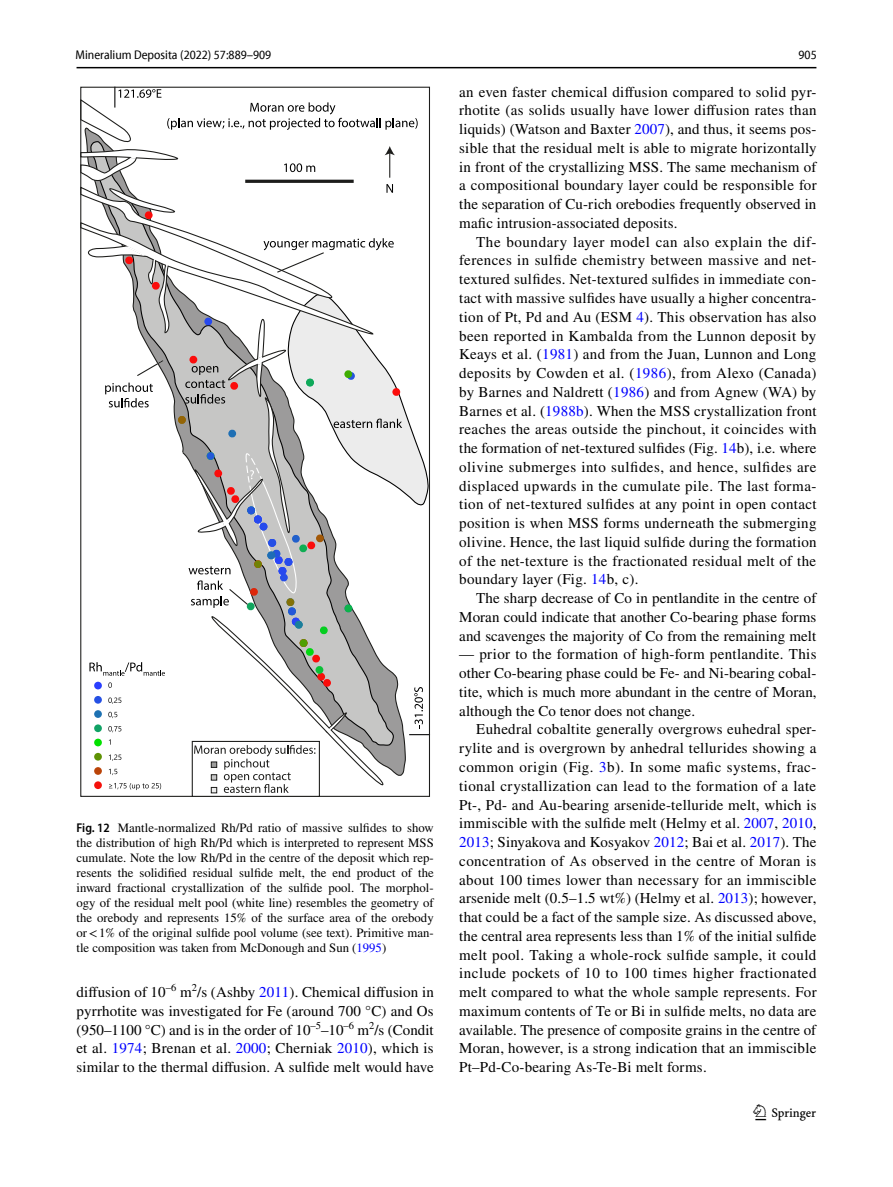
<style>
.page{position:relative;width:893px;height:1187px;background:#fff}
.page>*{position:absolute;margin:0;border:0;box-sizing:border-box;transform-origin:0 0}
.t1{font:22.5px "Springnew Regular 3";color:#000}
.t2{font:15px/18.8px "STIX";letter-spacing:.01em;color:#000;text-align:justify}
.t3{font:12.75px/15px "STIX";color:#000;text-align:justify}
.t4{font:semi-condensed 12.75px "Myriad Pro Unic";color:#000}
.s1{font-family:"Myriad Pro";font-weight:600;font-stretch:semi-condensed}
.s2{color:#00f}
</style>
<div class="page">
<hr style="left:77px;top:67px;width:739px;height:1px;background:#000">
<svg style="left:80px;top:87px;width:349px;height:706px"></svg>
<p class="t4" style="left:76px;top:50px;width:197px">Mineralium Deposita (2022) 57:889–909</p>
<p class="t4" style="left:799px;top:50px;width:20px">905</p>
<p class="t3" style="left:77px;top:821px;width:359px"><span class="s1">Fig. 12</span> Mantle-normalized Rh/Pd ratio of massive sulfides to show the distribution of high Rh/Pd which is interpreted to represent MSS cumulate. Note the low Rh/Pd in the centre of the deposit which rep&shy;resents the solidified residual sulfide melt, the end product of the inward fractional crystallization of the sulfide pool. The morphol&shy;ogy of the residual melt pool (white line) resembles the geometry of the orebody and represents 15% of the surface area of the orebody or&lt;1% of the original sulfide pool volume (see text). Primitive man&shy;tle composition was taken from McDonough and Sun (<span class="s2">1995</span>)</p>
<p class="t2" style="left:77px;top:983px;width:359px">diffusion of 10<sup>–6</sup> m<sup>2</sup>/s (Ashby <span class="s2">2011</span>). Chemical diffusion in pyrrhotite was investigated for Fe (around 700 °C) and Os (950–1100 °C) and is in the order of 10<sup>–5</sup>–10<sup>–6</sup> m<sup>2</sup>/s (Condit et al. <span class="s2">1974</span>; Brenan et al. <span class="s2">2000</span>; Cherniak <span class="s2">2010</span>), which is similar to the thermal diffusion. A sulfide melt would have</p>
<p class="t2" style="left:459px;top:83px;width:359px">an even faster chemical diffusion compared to solid pyr&shy;rhotite (as solids usually have lower diffusion rates than liquids) (Watson and Baxter <span class="s2">2007</span>), and thus, it seems pos&shy;sible that the residual melt is able to migrate horizontally in front of the crystallizing MSS. The same mechanism of a compositional boundary layer could be responsible for the separation of Cu-rich orebodies frequently observed in mafic intrusion-associated deposits.</p>
<p class="t2" style="left:459px;top:233px;width:359px;text-indent:17px">The boundary layer model can also explain the dif&shy;ferences in sulfide chemistry between massive and net&shy;textured sulfides. Net-textured sulfides in immediate con&shy;tact with massive sulfides have usually a higher concentra&shy;tion of Pt, Pd and Au (ESM <span class="s2">4</span>). This observation has also been reported in Kambalda from the Lunnon deposit by Keays et al. (<span class="s2">1981</span>) and from the Juan, Lunnon and Long deposits by Cowden et al. (<span class="s2">1986</span>), from Alexo (Canada) by Barnes and Naldrett (<span class="s2">1986</span>) and from Agnew (WA) by Barnes et al. (<span class="s2">1988b</span>). When the MSS crystallization front reaches the areas outside the pinchout, it coincides with the formation of net-textured sulfides (Fig. <span class="s2">14</span>b), i.e. where olivine submerges into sulfides, and hence, sulfides are displaced upwards in the cumulate pile. The last forma&shy;tion of net-textured sulfides at any point in open contact position is when MSS forms underneath the submerging olivine. Hence, the last liquid sulfide during the formation of the net-texture is the fractionated residual melt of the boundary layer (Fig. <span class="s2">14</span>b, c).</p>
<p class="t2" style="left:459px;top:589px;width:359px;text-indent:17px">The sharp decrease of Co in pentlandite in the centre of Moran could indicate that another Co-bearing phase forms and scavenges the majority of Co from the remaining melt</p>
<p class="t2" style="left:459px;top:646px;width:359px">— prior to the formation of high-form pentlandite. This other Co-bearing phase could be Fe- and Ni-bearing cobal&shy;tite, which is much more abundant in the centre of Moran, although the Co tenor does not change.</p>
<p class="t2" style="left:459px;top:721px;width:359px;text-indent:17px">Euhedral cobaltite generally overgrows euhedral sper&shy;rylite and is overgrown by anhedral tellurides showing a common origin (Fig. <span class="s2">3</span>b). In some mafic systems, frac&shy;tional crystallization can lead to the formation of a late Pt-, Pd- and Au-bearing arsenide-telluride melt, which is immiscible with the sulfide melt (Helmy et al. <span class="s2">2007</span>, <span class="s2">2010</span>, <span class="s2">2013</span>; Sinyakova and Kosyakov <span class="s2">2012</span>; Bai et al. <span class="s2">2017</span>). The concentration of As observed in the centre of Moran is about 100 times lower than necessary for an immiscible arsenide melt (0.5–1.5 wt%) (Helmy et al. <span class="s2">2013</span>); however, that could be a fact of the sample size. As discussed above, the central area represents less than 1% of the initial sulfide melt pool. Taking a whole-rock sulfide sample, it could include pockets of 10 to 100 times higher fractionated melt compared to what the whole sample represents. For maximum contents of Te or Bi in sulfide melts, no data are available. The presence of composite grains in the centre of Moran, however, is a strong indication that an immiscible Pt–Pd-Co-bearing As-Te-Bi melt forms.</p>
<h1 class="t1" style="left:755px;top:1104px;width:62px">1 3</h1>
</div>
